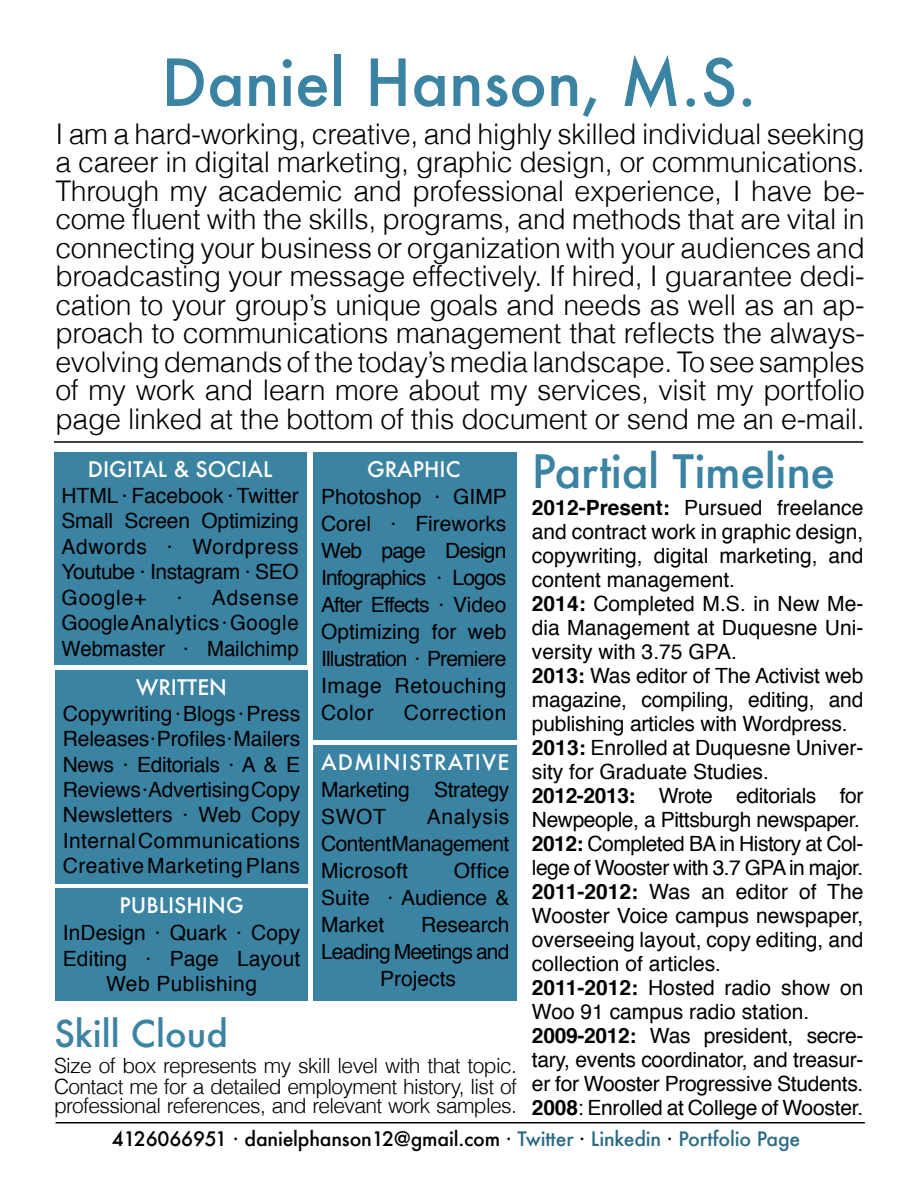
<style>
.page{position:relative;width:918px;height:1188px;background:#fff}
.page>*{position:absolute;margin:0;border:0;box-sizing:border-box;transform-origin:0 0}
.t1{font:500 63px "Futura";color:#3b83a2}
.t2{font:500 45px "Futura";letter-spacing:-.01em;color:#3b83a2}
.t3{font:500 36px "Futura";color:#3b83a2}
.t4{font:300 28.5px/28.5px "Helvetica";letter-spacing:-.01em;color:#000;text-align:justify}
.t5{font:21px/24px "Helvetica";color:#000;text-align:justify}
.t6{font:300 21px/20.2px "Helvetica";letter-spacing:-.03em;color:#000;text-align:justify}
.t7{font:500 21px "Futura";color:#fff}
.t8{font:21px/27px "Helvetica";letter-spacing:-.02em;color:#000}
.t9{font:21px "Helvetica";letter-spacing:-.04em;color:#000}
.t10{font:500 21px "Futura";letter-spacing:.055em;color:#fff}
.t11{font:21px "Helvetica";letter-spacing:.03em;color:#000}
.t12{font:500 19.5px "Futura";letter-spacing:-.01em;color:#000}
.s1{font-weight:700}
.s2{color:#2a6b86}
</style>
<div class="page">
<div style="left:314px;top:452px;width:203px;height:287px;background:#3b83a2"></div>
<div style="left:55px;top:670px;width:253px;height:213px;background:#3b83a2"></div>
<div style="left:314px;top:745px;width:203px;height:256px;background:#3b83a2"></div>
<div style="left:54px;top:452px;width:252px;height:213px;background:#3b83a2"></div>
<div style="left:56px;top:889px;width:252px;height:112px;background:#3b83a2"></div>
<hr style="left:56px;top:1122px;width:809px;height:2px;background:#000">
<hr style="left:54px;top:441px;width:809px;height:2px;background:#000">
<h1 class="t1" style="left:161px;top:39px;width:597px">Daniel Hanson, M.S.</h1>
<p class="t4" style="left:55px;top:119px;width:811px">I am a hard-working, creative, and highly skilled individual seeking a career in digital marketing, graphic design, or communications.<br>Through my academic and professional experience, I have be&shy;come fluent with the skills, programs, and methods that are vital in connecting your business or organization with your audiences and broadcasting your message effectively. If hired, I guarantee dedi&shy;cation to your group’s unique goals and needs as well as an ap&shy;proach to communications management that reflects the always&shy;evolving demands of the today’s media landscape. To see samples of my work and learn more about my services, visit my portfolio page linked at the bottom of this document or send me an e-mail.</p>
<p class="t7" style="left:367px;top:455px;width:95px">GRAPHIC</p>
<p class="t5" style="left:321px;top:484px;width:187px;line-height:27px">Photoshop · GIMP Corel · Fireworks Web page Design Infographics · Logos After Effects · Video Optimizing for web Illustration · Premiere Image Retouching Color</p>
<h2 class="t2" style="left:532px;top:441px;width:305px">Partial Timeline</h2>
<p class="t5" style="left:532px;top:496px;width:333px;text-align:left"><span class="s1">2012-Present:</span> Pursued freelance and contract work in graphic design, copywriting, digital marketing, and content management.<br><span class="s1">2014:</span> Completed M.S. in New Me&shy;dia Management at Duquesne Uni&shy;versity with 3.75 GPA.<br><span class="s1">2013:</span> Was editor of The Activist web magazine, compiling, editing, and publishing articles with Wordpress.<br><span class="s1">2013:</span> Enrolled at Duquesne Univer&shy;sity for Graduate Studies.<br><span class="s1">2012-2013:</span> Wrote editorials for Newpeople, a Pittsburgh newspaper.<br><span class="s1">2012:</span> Completed BA in History at Col&shy;lege of Wooster with 3.7 GPA in major.<br><span class="s1">2011-2012:</span> Was an editor of The Wooster Voice campus newspaper, overseeing layout, copy editing, and collection of articles.<br><span class="s1">2011-2012:</span> Hosted radio show on Woo 91 campus radio station.<br><span class="s1">2009-2012:</span> Was president, secre&shy;tary, events coordinator, and treasur&shy;er for Wooster Progressive Students.<br><span class="s1">2008</span>: Enrolled at College of Wooster.</p>
<p class="t7" style="left:88px;top:455px;width:186px">DIGITAL &amp; SOCIAL</p>
<p class="t5" style="left:61px;top:483px;width:239px;line-height:25.5px">HTML · Facebook · Twitter Small Screen Optimizing Adwords · Wordpress Youtube · Instagram · SEO Google+</p>
<p class="t5" style="left:61px;top:585px;width:239px;line-height:25.5px;text-indent:115px">· Adsense Google Analytics · Google Webmaster · Mailchimp</p>
<p class="t7" style="left:136px;top:673px;width:92px">WRITTEN</p>
<p class="t5" style="left:63px;top:701px;width:239px;line-height:25.5px">Copywriting · Blogs · Press Releases · Profiles · Mailers News · Editorials · A &amp; E Reviews · Advertising Copy Newsletters · Web Copy Internal Communications Creative Marketing Plans</p>
<p class="t11" style="left:404px;top:696px;width:104px">Correction</p>
<p class="t10" style="left:321px;top:748px;width:190px">ADMINISTRATIVE</p>
<p class="t8" style="left:321px;top:777px;width:190px">Marketing Strategy<br>SWOT</p>
<p class="t5" style="left:321px;top:804px;width:190px;line-height:27px;text-indent:106px">Analysis Content Management Microsoft</p>
<p class="t5" style="left:321px;top:858px;width:190px;line-height:27px;text-indent:133px">Office Suite · Audience &amp; Market</p>
<p class="t7" style="left:120px;top:891px;width:126px">PUBLISHING</p>
<p class="t5" style="left:63px;top:921px;width:239px;line-height:25.5px;text-align:center">InDesign · Quark · Copy<br>Editing · Page Layout<br>Web Publishing</p>
<h3 class="t3" style="left:54px;top:1009px;width:175px">Skill Cloud</h3>
<p class="t6" style="left:54px;top:1055px;width:464px">Size of box represents my skill level with that topic.<br>Contact me for a detailed employment history, list of professional references, and relevant work samples.</p>
<p class="t12" style="left:112px;top:1125px;width:690px">4126066951 · danielphanson12@gmail.com · <span class="s2">Twitter</span> · <span class="s2">Linkedin</span> · <span class="s2">Portfolio Page</span></p>
<p class="t5" style="left:421px;top:913px;width:90px">Research</p>
<p class="t9" style="left:321px;top:935px;width:190px">Leading Meetings and</p>
<p class="t5" style="left:380px;top:967px;width:77px">Projects</p>
</div>
